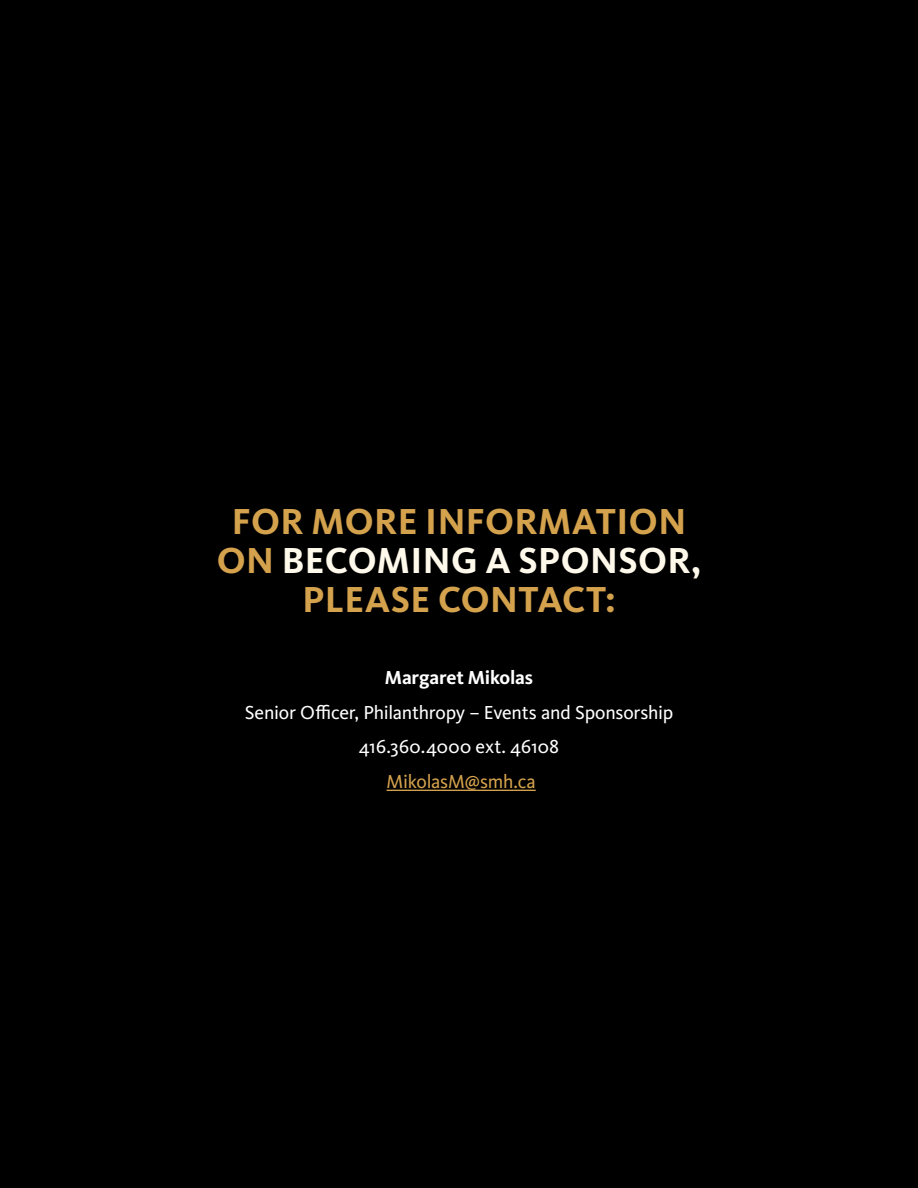
<style>
.page{position:relative;width:918px;height:1188px;background:#000}
.page>*{position:absolute;margin:0;border:0;box-sizing:border-box;transform-origin:0 0}
.t1{font:700 37.5px/39px "Kievit OT";letter-spacing:.01em;color:#d4a24d;text-align:center}
.t2{font:19.5px/34.5px "Kievit OT";letter-spacing:-.01em;color:#fff;text-align:center}
.t3{font:700 19.5px "Kievit OT";letter-spacing:-.01em;color:#fff}
.t4{font:19.5px "Kievit OT";letter-spacing:-.015em;color:#d4a24d}
.s1{color:#fff9eb}
</style>
<div class="page">
<hr style="left:387px;top:790px;width:149px;height:1px;background:#d4a24d">
<h1 class="t1" style="left:217px;top:502px;width:486px">FOR MORE INFORMATION<br>ON <span class="s1">BECOMING A SPONSOR,<br></span>PLEASE CONTACT:</h1>
<p class="t3" style="left:385px;top:666px;width:150px">Margaret Mikolas</p>
<p class="t2" style="left:245px;top:695px;width:430px">Senior Officer, Philanthropy – Events and Sponsorship<br>416.360.4000 ext. 46108</p>
<p class="t4" style="left:387px;top:770px;width:151px">MikolasM@smh.ca</p>
</div>
